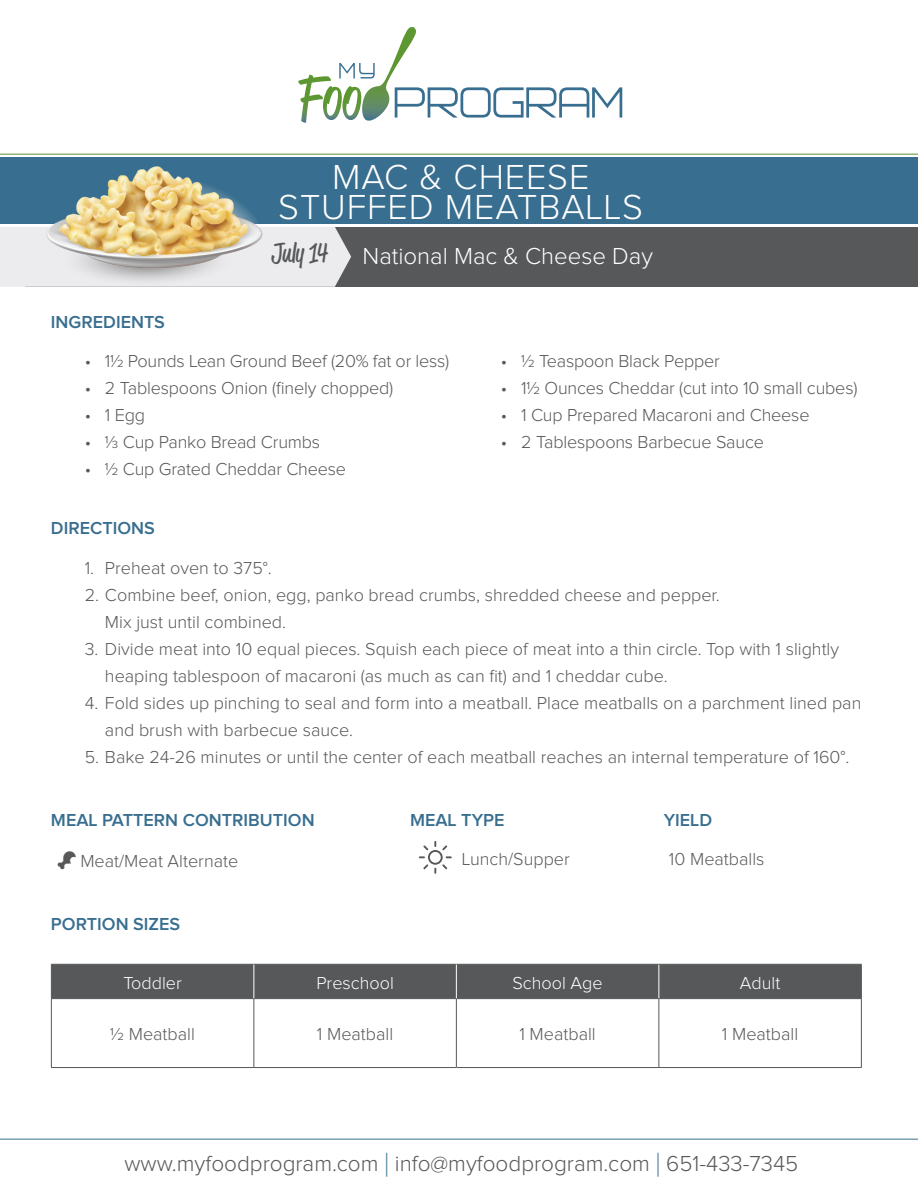
<style>
.page{position:relative;width:918px;height:1188px;background:#fff}
.page>*{position:absolute;margin:0;border:0;box-sizing:border-box;transform-origin:0 0}
.t1{font:300 36px "Proxima Nova";letter-spacing:.025em;color:#fff}
.t2{font:27px "Reklame Script";letter-spacing:-.005em;color:#57585a}
.t3{font:300 24px "Proxima Nova";color:#fff}
.t4{font:300 22.5px "Proxima Nova";color:#57585a}
.t5{font:300 18px/27px "Proxima Nova";color:#57585a}
.t6{font:600 18px "Proxima Nova";color:#386e8f}
.t7{font:300 18px "Proxima Nova";color:#fff}
.s1{font-size:33.75px;color:#386e8f}
</style>
<div class="page">
<div style="left:26px;top:227px;width:892px;height:59px;background:#57585a"></div>
<svg style="left:0;top:227px;width:351px;height:60px;background:#dddddf"></svg>
<div style="left:0;top:157px;width:918px;height:67px;background:#386e8f"></div>
<hr style="left:0;top:154px;width:918px;height:1px;background:#5c9731">
<hr style="left:0;top:1139px;width:918px;height:1px;background:#386e8f">
<svg style="left:298px;top:27px;width:324px;height:96px"></svg>
<div style="left:52px;top:965px;width:809px;height:33px;background:#57585a"></div>
<hr style="left:51px;top:964px;width:203px;height:1px;background:#57585a">
<hr style="left:51px;top:965px;width:1px;height:33px;background:#57585a">
<hr style="left:254px;top:964px;width:202px;height:1px;background:#57585a">
<hr style="left:456px;top:964px;width:203px;height:1px;background:#57585a">
<hr style="left:659px;top:964px;width:203px;height:1px;background:#57585a">
<hr style="left:861px;top:965px;width:1px;height:33px;background:#57585a">
<hr style="left:51px;top:998px;width:203px;height:1px;background:#57585a">
<hr style="left:51px;top:999px;width:1px;height:68px;background:#57585a">
<hr style="left:254px;top:998px;width:202px;height:1px;background:#57585a">
<hr style="left:253px;top:999px;width:1px;height:68px;background:#57585a">
<hr style="left:456px;top:998px;width:203px;height:1px;background:#57585a">
<hr style="left:456px;top:999px;width:1px;height:68px;background:#57585a">
<hr style="left:659px;top:998px;width:203px;height:1px;background:#57585a">
<hr style="left:658px;top:999px;width:1px;height:68px;background:#57585a">
<hr style="left:861px;top:999px;width:1px;height:68px;background:#57585a">
<hr style="left:51px;top:1067px;width:203px;height:1px;background:#57585a">
<hr style="left:254px;top:1067px;width:202px;height:1px;background:#57585a">
<hr style="left:456px;top:1067px;width:203px;height:1px;background:#57585a">
<hr style="left:659px;top:1067px;width:203px;height:1px;background:#57585a">
<hr style="left:253px;top:965px;width:1px;height:33px;background:#fff">
<hr style="left:456px;top:965px;width:1px;height:33px;background:#fff">
<hr style="left:658px;top:965px;width:1px;height:33px;background:#fff">
<img style="left:20px;top:153px;width:270px;height:134px">
<svg style="left:419px;top:841px;width:33px;height:33px"></svg>
<p class="t1" style="left:332px;top:160px;width:259px">MAC &amp; CHEESE</p>
<p class="t1" style="left:278px;top:190px;width:366px">STUFFED MEATBALLS</p>
<p class="t6" style="left:51px;top:314px;width:116px">INGREDIENTS</p>
<p class="t2" style="left:272px;top:235px;width:58px">July 14</p>
<p class="t3" style="left:363px;top:245px;width:292px">National Mac &amp; Cheese Day</p>
<p class="t5" style="left:85px;top:348px;width:366px">• 11/2 Pounds Lean Ground Beef (20% fat or less)</p>
<p class="t5" style="left:85px;top:375px;width:310px">• 2 Tablespoons Onion (finely chopped)</p>
<p class="t5" style="left:85px;top:402px;width:62px">• 1 Egg</p>
<p class="t5" style="left:85px;top:429px;width:237px">• 1/3 Cup Panko Bread Crumbs</p>
<p class="t5" style="left:85px;top:456px;width:263px">• 1/2 Cup Grated Cheddar Cheese</p>
<p class="t6" style="left:51px;top:520px;width:105px">DIRECTIONS</p>
<p class="t5" style="left:501px;top:348px;width:220px">• 1/2 Teaspoon Black Pepper</p>
<p class="t5" style="left:501px;top:375px;width:358px">• 11/2 Ounces Cheddar (cut into 10 small cubes)</p>
<p class="t5" style="left:501px;top:402px;width:310px">• 1 Cup Prepared Macaroni and Cheese</p>
<p class="t5" style="left:501px;top:429px;width:264px">• 2 Tablespoons Barbecue Sauce</p>
<p class="t5" style="left:85px;top:555px;width:189px">1. Preheat oven to 375°.</p>
<p class="t5" style="left:105px;top:582px;width:616px;text-indent:-20px">2. Combine beef, onion, egg, panko bread crumbs, shredded cheese and pepper.<br>Mix just until combined.</p>
<p class="t5" style="left:105px;top:636px;width:736px;text-indent:-20px">3. Divide meat into 10 equal pieces. Squish each piece of meat into a thin circle. Top with 1 slightly heaping tablespoon of macaroni (as much as can fit) and 1 cheddar cube.</p>
<p class="t5" style="left:105px;top:690px;width:758px;text-indent:-20px">4. Fold sides up pinching to seal and form into a meatball. Place meatballs on a parchment lined pan and brush with barbecue sauce.</p>
<p class="t5" style="left:85px;top:744px;width:766px">5. Bake 24-26 minutes or until the center of each meatball reaches an internal temperature of 160°.</p>
<p class="t6" style="left:51px;top:812px;width:265px">MEAL PATTERN CONTRIBUTION</p>
<p class="t6" style="left:410px;top:812px;width:96px">MEAL TYPE</p>
<p class="t6" style="left:664px;top:812px;width:50px">YIELD</p>
<p class="t5" style="left:462px;top:847px;width:110px">Lunch/Supper</p>
<p class="t5" style="left:80px;top:848px;width:159px">Meat/Meat Alternate</p>
<p class="t5" style="left:669px;top:847px;width:97px">10 Meatballs</p>
<p class="t6" style="left:51px;top:916px;width:131px">PORTION SIZES</p>
<p class="t7" style="left:123px;top:974px;width:60px">Toddler</p>
<p class="t7" style="left:316px;top:974px;width:79px">Preschool</p>
<p class="t7" style="left:512px;top:974px;width:92px">School Age</p>
<p class="t7" style="left:740px;top:974px;width:42px">Adult</p>
<p class="t5" style="left:110px;top:1021px;width:86px">1/2 Meatball</p>
<p class="t5" style="left:317px;top:1021px;width:78px">1 Meatball</p>
<p class="t5" style="left:519px;top:1021px;width:78px">1 Meatball</p>
<p class="t5" style="left:722px;top:1021px;width:78px">1 Meatball</p>
<p class="t4" style="left:124px;top:1153px;width:675px">www.myfoodprogram.com <span class="s1">|</span> info@myfoodprogram.com <span class="s1">|</span> 651-433-7345</p>
</div>
